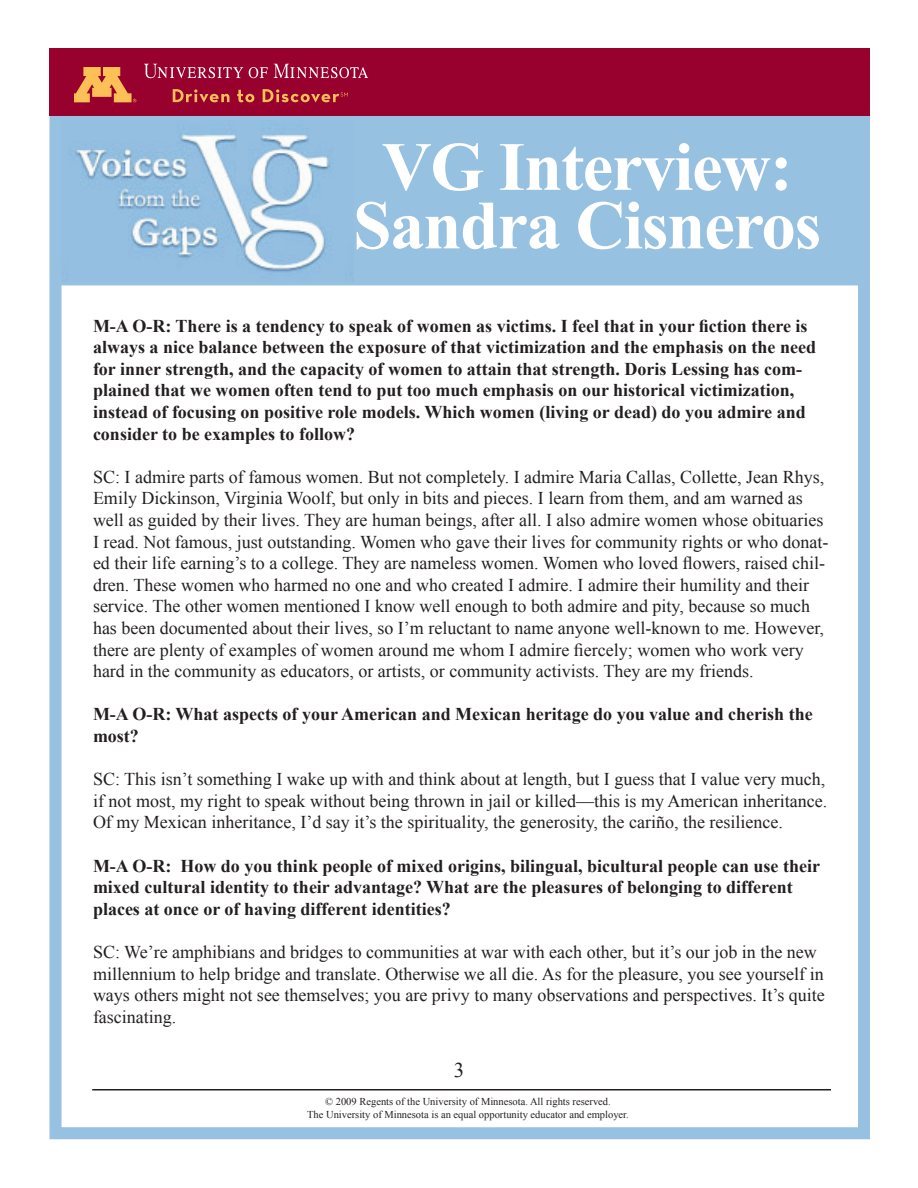
<style>
.page{position:relative;width:918px;height:1188px;background:#fff}
.page>*{position:absolute;margin:0;border:0;box-sizing:border-box;transform-origin:0 0}
.t1{font:700 69px/58.5px "Times New Roman";letter-spacing:-.02em;color:#fff;text-align:center}
.t2{font:21px "Times New Roman";color:#231f20}
.t3{font:18px/21.6px "Times New Roman";color:#231f20}
.t4{font:700 18px/21.6px "Times New Roman";color:#231f20}
.t5{font:10.5px/13.5px "Times New Roman";color:#231f20;text-align:center}
</style>
<div class="page">
<div style="left:56px;top:114px;width:810px;height:173px;background:#97c1e1;border:2px solid #fff"></div>
<img style="left:65px;top:128px;width:287px;height:153px">
<hr style="left:92px;top:1089px;width:739px;height:1px;background:#231f20">
<div style="left:50px;top:49px;width:820px;height:1090px;border:12px solid #97c1e1"></div>
<div style="left:50px;top:49px;width:820px;height:67px;background:#98012d"></div>
<svg style="left:74px;top:67px;width:62px;height:35px"></svg>
<svg style="left:274px;top:64px;width:94px;height:14px"></svg>
<svg style="left:249px;top:67px;width:19px;height:11px"></svg>
<svg style="left:144px;top:64px;width:99px;height:14px"></svg>
<svg style="left:173px;top:89px;width:57px;height:13px"></svg>
<svg style="left:237px;top:90px;width:17px;height:12px"></svg>
<svg style="left:263px;top:89px;width:85px;height:13px"></svg>
<h1 class="t1" style="left:353px;top:136px;width:470px">VG Interview:<br>Sandra Cisneros</h1>
<p class="t4" style="left:93px;top:314px;width:725px">M-A O-R: There is a tendency to speak of women as victims. I feel that in your fiction there is always a nice balance between the exposure of that victimization and the emphasis on the need for inner strength, and the capacity of women to attain that strength. Doris Lessing has com&shy;plained that we women often tend to put too much emphasis on our historical victimization, instead of focusing on positive role models. Which women (living or dead) do you admire and consider to be examples to follow?</p>
<p class="t3" style="left:93px;top:466px;width:737px">SC: I admire parts of famous women. But not completely. I admire Maria Callas, Collette, Jean Rhys, Emily Dickinson, Virginia Woolf, but only in bits and pieces. I learn from them, and am warned as well as guided by their lives. They are human beings, after all. I also admire women whose obituaries I read. Not famous, just outstanding. Women who gave their lives for community rights or who donat&shy;ed their life earning’s to a college. They are nameless women. Women who loved flowers, raised chil&shy;dren. These women who harmed no one and who created I admire. I admire their humility and their service. The other women mentioned I know well enough to both admire and pity, because so much has been documented about their lives, so I’m reluctant to name anyone well-known to me. However, there are plenty of examples of women around me whom I admire fiercely; women who work very hard in the community as educators, or artists, or community activists. They are my friends.</p>
<p class="t4" style="left:93px;top:703px;width:721px">M-A O-R: What aspects of your American and Mexican heritage do you value and cherish the most?</p>
<p class="t3" style="left:93px;top:768px;width:736px;text-align:justify">SC: This isn’t something I wake up with and think about at length, but I guess that I value very much, if not most, my right to speak without being thrown in jail or killed—this is my American inheritance.<br>Of my Mexican inheritance, I’d say it’s the spirituality, the generosity, the cariño, the resilience.</p>
<p class="t4" style="left:93px;top:854px;width:729px">M-A O-R: How do you think people of mixed origins, bilingual, bicultural people can use their mixed cultural identity to their advantage? What are the pleasures of belonging to different places at once or of having different identities?</p>
<p class="t3" style="left:93px;top:941px;width:733px">SC: We’re amphibians and bridges to communities at war with each other, but it’s our job in the new millennium to help bridge and translate. Otherwise we all die. As for the pleasure, you see yourself in ways others might not see themselves; you are privy to many observations and perspectives. It’s quite fascinating.</p>
<p class="t2" style="left:454px;top:1055px;width:12px">3</p>
<p class="t5" style="left:307px;top:1094px;width:323px">© 2009 Regents of the University of Minnesota. All rights reserved.<br>The University of Minnesota is an equal opportunity educator and employer.</p>
</div>
